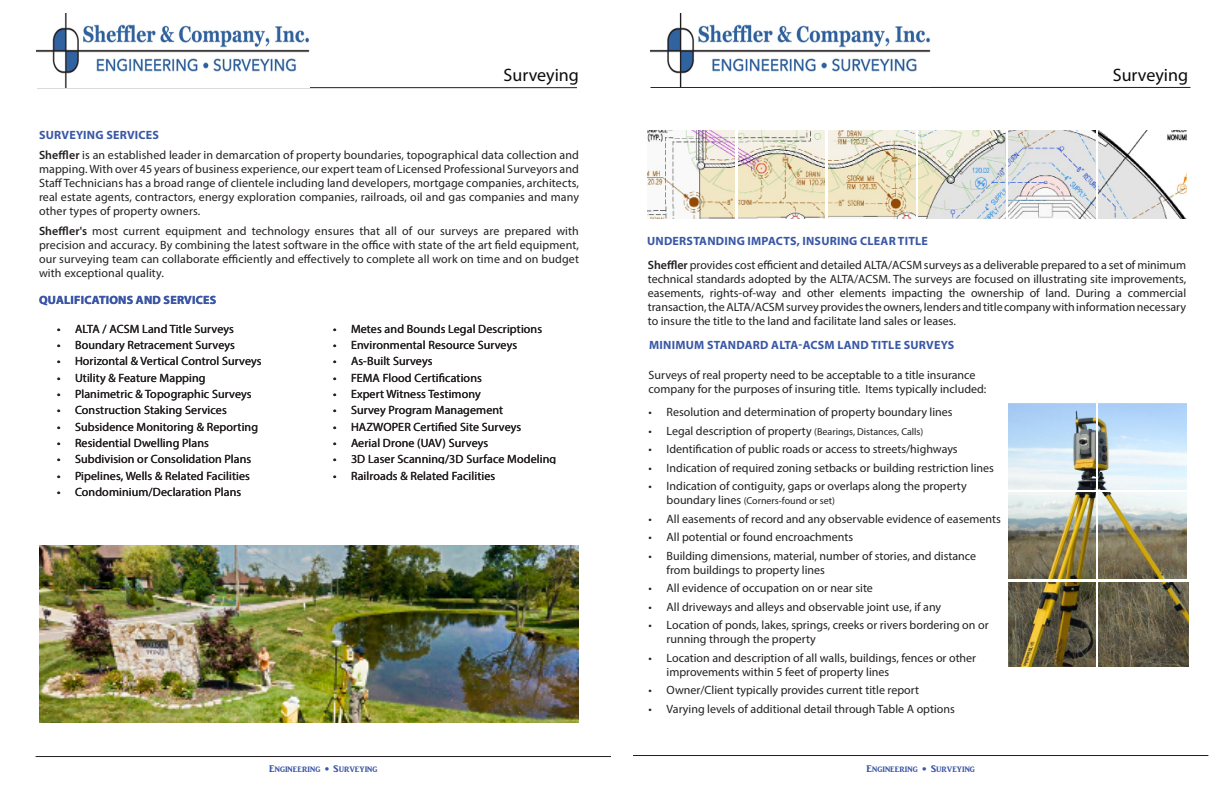
<style>
.page{position:relative;width:1224px;height:792px;background:#fff}
.page>*{position:absolute;margin:0;border:0;box-sizing:border-box;transform-origin:0 0}
.t1{font:18px "Myriad Pro";color:#0b0d0a}
.t2{font:12px/14px "Myriad Pro";color:#231f20}
.t3{font:700 12px "Myriad Pro";letter-spacing:.02em;color:#3957a6}
.t4{font:700 12px "Myriad Pro";letter-spacing:.02em;color:#3a56a5}
.t5{font:10px "ARJULIAN";color:#3a56a5}
.t6{font:10px "Myriad Pro";color:#231f20}
.s1{font-weight:600}
.s2{font-size:10px}
.s3{font-size:12px}
</style>
<div class="page">
<hr style="left:36px;top:756px;width:575px;height:1px;background:#231f20">
<img style="left:39px;top:546px;width:540px;height:177px">
<hr style="left:37px;top:87px;width:540px;height:1px;background:#231f20">
<img style="left:647px;top:130px;width:88px;height:89px">
<img style="left:1009px;top:403px;width:86px;height:86px">
<img style="left:1099px;top:583px;width:89px;height:84px">
<img style="left:1009px;top:583px;width:86px;height:84px">
<img style="left:1099px;top:493px;width:88px;height:86px">
<img style="left:1009px;top:493px;width:86px;height:86px">
<img style="left:1099px;top:403px;width:88px;height:86px">
<img style="left:1009px;top:130px;width:86px;height:89px">
<img style="left:919px;top:130px;width:86px;height:89px">
<img style="left:828px;top:130px;width:87px;height:89px">
<img style="left:738px;top:130px;width:87px;height:89px">
<img style="left:1099px;top:130px;width:88px;height:89px">
<hr style="left:633px;top:755px;width:575px;height:1px;background:#231f20">
<hr style="left:650px;top:87px;width:540px;height:1px;background:#231f20">
<img style="left:36px;top:14px;width:274px;height:73px">
<img style="left:650px;top:14px;width:280px;height:72px">
<p class="t1" style="left:504px;top:64px;width:77px">Surveying</p>
<p class="t4" style="left:39px;top:128px;width:121px">SURVEYING SERVICES</p>
<p class="t2" style="left:39px;top:148px;width:542px;text-align:justify"><span class="s1">Sheffler</span> is an established leader in demarcation of property boundaries, topographical data collection and mapping. With over 45 years of business experience, our expert team of Licensed Professional Surveyors and Staff Technicians has a broad range of clientele including land developers, mortgage companies, architects, real estate agents, contractors, energy exploration companies, railroads, oil and gas companies and many other types of property owners.</p>
<p class="t2" style="left:39px;top:224px;width:542px;text-align:justify"><span class="s1">Sheffler's</span> most current equipment and technology ensures that all of our surveys are prepared with precision and accuracy. By combining the latest software in the office with state of the art field equipment, our surveying team can collaborate efficiently and effectively to complete all work on time and on budget with exceptional quality.</p>
<p class="t4" style="left:39px;top:292px;width:179px">QUALIFICATIONS AND SERVICES</p>
<p class="t2" style="left:57px;top:322px;width:178px">• ALTA / ACSM Land Title Surveys</p>
<p class="t2" style="left:57px;top:338px;width:179px">• Boundary Retracement Surveys</p>
<p class="t2" style="left:57px;top:354px;width:206px">• Horizontal &amp; Vertical Control Surveys</p>
<p class="t2" style="left:57px;top:371px;width:150px">• Utility &amp; Feature Mapping</p>
<p class="t2" style="left:57px;top:387px;width:196px">• Planimetric &amp; Topographic Surveys</p>
<p class="t2" style="left:57px;top:403px;width:171px">• Construction Staking Services</p>
<p class="t2" style="left:57px;top:420px;width:203px">• Subsidence Monitoring &amp; Reporting</p>
<p class="t2" style="left:57px;top:436px;width:154px">• Residential Dwelling Plans</p>
<p class="t2" style="left:57px;top:452px;width:196px">• Subdivision or Consolidation Plans</p>
<p class="t2" style="left:57px;top:469px;width:194px">• Pipelines, Wells &amp; Related Facilities</p>
<p class="t2" style="left:57px;top:485px;width:186px">• Condominium/Declaration Plans</p>
<p class="t2" style="left:333px;top:322px;width:211px">• Metes and Bounds Legal Descriptions</p>
<p class="t2" style="left:333px;top:338px;width:186px">• Environmental Resource Surveys</p>
<p class="t2" style="left:333px;top:354px;width:101px">• As-Built Surveys</p>
<p class="t2" style="left:333px;top:371px;width:150px">• FEMA Flood Certifications</p>
<p class="t2" style="left:333px;top:387px;width:149px">• Expert Witness Testimony</p>
<p class="t2" style="left:333px;top:403px;width:172px">• Survey Program Management</p>
<p class="t2" style="left:333px;top:420px;width:190px">• HAZWOPER Certified Site Surveys</p>
<p class="t2" style="left:333px;top:436px;width:157px">• Aerial Drone (UAV) Surveys</p>
<p class="t2" style="left:333px;top:452px;width:225px">• 3D Laser Scanning/3D Surface Modeling</p>
<p class="t2" style="left:333px;top:469px;width:164px">• Railroads &amp; Related Facilities</p>
<p class="t3" style="left:647px;top:234px;width:282px">UNDERSTANDING IMPACTS, INSURING CLEAR TITLE</p>
<p class="t1" style="left:1113px;top:64px;width:77px">Surveying</p>
<p class="t2" style="left:648px;top:258px;width:540px;text-align:justify"><span class="s1">Sheffler</span> provides cost efficient and detailed ALTA/ACSM surveys as a deliverable prepared to a set of minimum technical standards adopted by the ALTA/ACSM. The surveys are focused on illustrating site improvements, easements, rights-of-way and other elements impacting the ownership of land. During a commercial transaction, the ALTA/ACSM survey provides the owners, lenders and title company with information necessary to insure the title to the land and facilitate land sales or leases.</p>
<p class="t3" style="left:649px;top:337px;width:307px">MINIMUM STANDARD ALTA-ACSM LAND TITLE SURVEYS</p>
<p class="t2" style="left:649px;top:368px;width:339px">Surveys of real property need to be acceptable to a title insurance company for the purposes of insuring title. Items typically included:</p>
<p class="t2" style="left:649px;top:405px;width:305px">• Resolution and determination of property boundary lines</p>
<p class="t2" style="left:649px;top:423px;width:276px">• Legal description of property <span class="s2">(Bearings, Distances, Calls)</span></p>
<p class="t2" style="left:649px;top:442px;width:311px">• Identification of public roads or access to streets/highways</p>
<p class="t2" style="left:649px;top:460px;width:347px">• Indication of required zoning setbacks or building restriction lines</p>
<p class="t2" style="left:649px;top:479px;width:320px">• Indication of contiguity, gaps or overlaps along the property</p>
<p class="t6" style="left:667px;top:495px;width:170px"><span class="s3">boundary lines</span> (Corners-found or set)</p>
<p class="t2" style="left:649px;top:511px;width:354px">• All easements of record and any observable evidence of easements</p>
<p class="t2" style="left:649px;top:530px;width:206px">• All potential or found encroachments</p>
<p class="t2" style="left:667px;top:548px;width:311px;text-indent:-18px">• Building dimensions, material, number of stories, and distance from buildings to property lines</p>
<p class="t2" style="left:649px;top:581px;width:226px">• All evidence of occupation on or near site</p>
<p class="t2" style="left:649px;top:599px;width:294px">• All driveways and alleys and observable joint use, if any</p>
<p class="t2" style="left:667px;top:618px;width:324px;text-indent:-18px">• Location of ponds, lakes, springs, creeks or rivers bordering on or running through the property</p>
<p class="t2" style="left:667px;top:650px;width:311px;text-indent:-18px">• Location and description of all walls, buildings, fences or other improvements within 5 feet of property lines</p>
<p class="t2" style="left:649px;top:683px;width:272px">• Owner/Client typically provides current title report</p>
<p class="t2" style="left:649px;top:701px;width:308px">• Varying levels of additional detail through Table A options</p>
<p class="t5" style="left:269px;top:764px;width:110px">Engineering • Surveying</p>
<p class="t5" style="left:866px;top:764px;width:110px">Engineering • Surveying</p>
</div>
